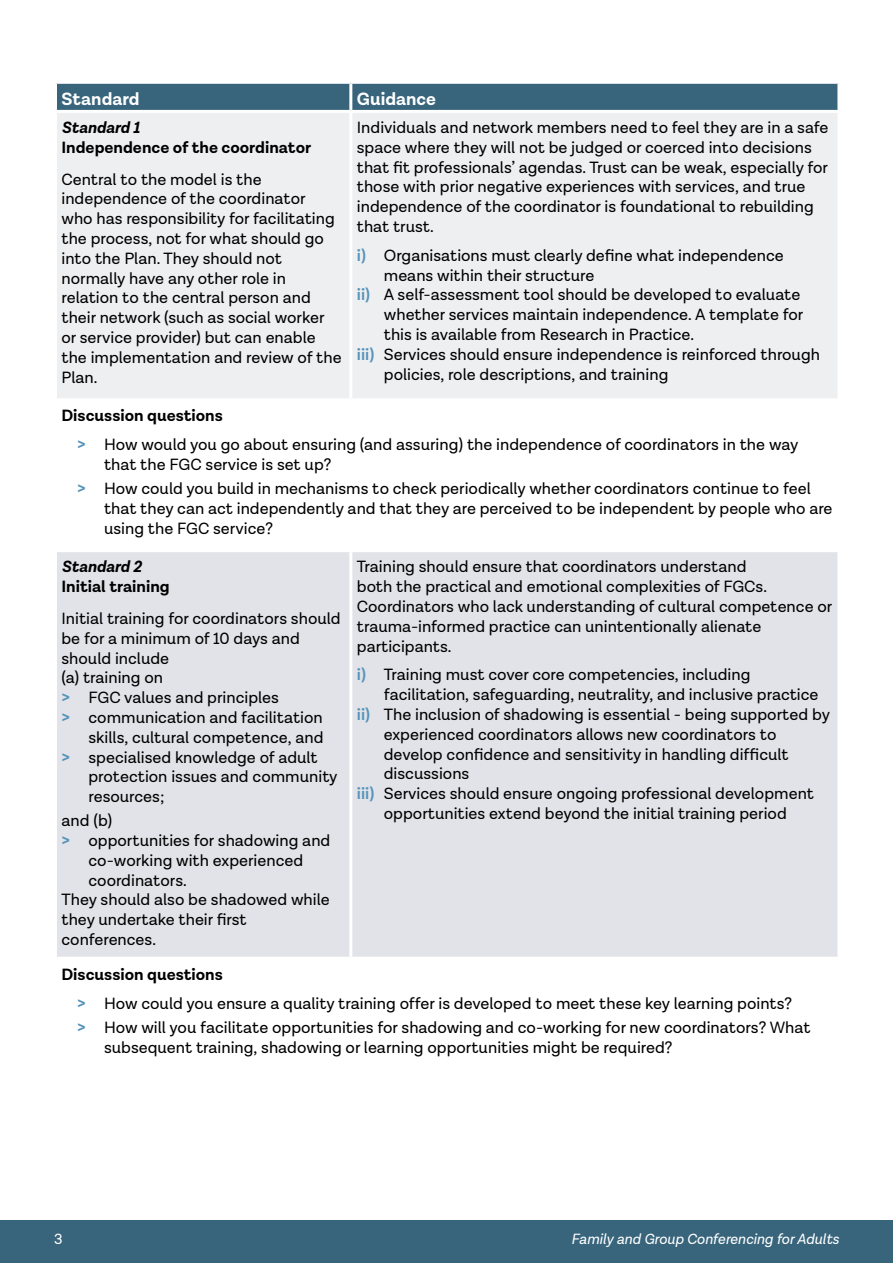
<style>
.page{position:relative;width:893px;height:1263px;background:#fff}
.page>*{position:absolute;margin:0;border:0;box-sizing:border-box;transform-origin:0 0}
.t1{font:700 18px "Lota Grotesque Alt 1";color:#fff}
.t2{font:600 18px "Lota Grotesque Alt 1";color:#fff}
.t3{font:16.5px/19.8px "Lota Grotesque Alt 1";color:#000}
.t4{font:700 16.5px "Lota Grotesque Alt 1";color:#000}
.t5{font:italic 700 16.5px "Lota Grotesque Alt 1";color:#000}
.t6{font:italic 15px "Lota Grotesque Alt 1";color:#fff}
.s1{font-weight:600;color:#5693ba}
.s2{font-weight:700}
.s3{font-weight:700;color:#5693ba}
</style>
<div class="page">
<div style="left:0;top:1220px;width:893px;height:43px;background:#38657c"></div>
<div style="left:57px;top:84px;width:780px;height:26px;background:#38657c"></div>
<div style="left:57px;top:113px;width:780px;height:285px;background:#eeeff1"></div>
<div style="left:57px;top:552px;width:780px;height:405px;background:#e1e3e8"></div>
<hr style="left:349px;top:84px;width:3px;height:26px;background:#fff">
<hr style="left:349px;top:113px;width:3px;height:285px;background:#fff">
<hr style="left:349px;top:552px;width:3px;height:405px;background:#fff">
<p class="t1" style="left:62px;top:89px;width:80px">Standard</p>
<p class="t1" style="left:357px;top:89px;width:81px">Guidance</p>
<p class="t5" style="left:62px;top:118px;width:80px">Standard 1</p>
<p class="t4" style="left:62px;top:138px;width:251px">Independence of the coordinator</p>
<p class="t3" style="left:62px;top:170px;width:282px">Central to the model is the independence of the coordinator<br>who has responsibility for facilitating the process, not for what should go into the Plan. They should not normally have any other role in relation to the central person and their network (such as social worker or service provider) but can enable the implementation and review of the<br>Plan.</p>
<p class="t3" style="left:357px;top:118px;width:473px">Individuals and network members need to feel they are in a safe space where they will not be judged or coerced into decisions that fit professionals’ agendas. Trust can be weak, especially for those with prior negative experiences with services, and true independence of the coordinator is foundational to rebuilding that trust.</p>
<p class="t3" style="left:357px;top:246px;width:428px"><span class="s1">i)</span> Organisations must clearly define what independence</p>
<p class="t3" style="left:384px;top:266px;width:212px">means within their structure</p>
<p class="t3" style="left:357px;top:285px;width:445px"><span class="s1">ii)</span> A self-assessment tool should be developed to evaluate</p>
<p class="t3" style="left:384px;top:305px;width:421px">whether services maintain independence. A template for</p>
<p class="t3" style="left:384px;top:325px;width:312px">this is available from Research in Practice.</p>
<p class="t3" style="left:357px;top:345px;width:465px"><span class="s1">iii)</span> Services should ensure independence is reinforced through</p>
<p class="t3" style="left:384px;top:365px;width:286px">policies, role descriptions, and training</p>
<p class="t3" style="left:77px;top:402px;width:723px;line-height:28.8px;text-indent:-16px"><span class="s2">Discussion questions<br></span><span class="s3">&gt;</span> How would you go about ensuring (and assuring) the independence of coordinators in the way</p>
<p class="t3" style="left:77px;top:453px;width:735px;line-height:24px;text-indent:27px">that the FGC service is set up?<br><span class="s3">&gt;</span> How could you build in mechanisms to check periodically whether coordinators continue to feel</p>
<p class="t3" style="left:104px;top:499px;width:730px">that they can act independently and that they are perceived to be independent by people who are using the FGC service?</p>
<p class="t5" style="left:62px;top:557px;width:82px">Standard 2</p>
<p class="t4" style="left:62px;top:577px;width:110px">Initial training</p>
<p class="t3" style="left:62px;top:609px;width:281px">Initial training for coordinators should be for a minimum of 10 days and should include<br>(a) training on<br><span class="s3">&gt;</span> FGC values and principles<br><span class="s3">&gt;</span> communication and facilitation</p>
<p class="t3" style="left:88px;top:728px;width:236px">skills, cultural competence, and</p>
<p class="t3" style="left:62px;top:747px;width:258px"><span class="s3">&gt;</span> specialised knowledge of adult</p>
<p class="t3" style="left:88px;top:767px;width:251px">protection issues and community</p>
<p class="t3" style="left:88px;top:787px;width:77px">resources;</p>
<p class="t3" style="left:62px;top:811px;width:52px">and (b)</p>
<p class="t3" style="left:62px;top:831px;width:270px"><span class="s3">&gt;</span> opportunities for shadowing and</p>
<p class="t3" style="left:88px;top:851px;width:216px">co-working with experienced</p>
<p class="t3" style="left:88px;top:871px;width:100px">coordinators.</p>
<p class="t3" style="left:62px;top:890px;width:270px">They should also be shadowed while</p>
<p class="t3" style="left:62px;top:910px;width:187px">they undertake their first</p>
<p class="t3" style="left:62px;top:930px;width:96px">conferences.</p>
<p class="t3" style="left:357px;top:557px;width:477px">Training should ensure that coordinators understand<br>both the practical and emotional complexities of FGCs.<br>Coordinators who lack understanding of cultural competence or trauma-informed practice can unintentionally alienate participants.</p>
<p class="t3" style="left:357px;top:665px;width:395px"><span class="s1">i)</span> Training must cover core competencies, including</p>
<p class="t3" style="left:384px;top:685px;width:436px">facilitation, safeguarding, neutrality, and inclusive practice</p>
<p class="t3" style="left:357px;top:705px;width:475px"><span class="s1">ii)</span> The inclusion of shadowing is essential - being supported by</p>
<p class="t3" style="left:384px;top:725px;width:394px">experienced coordinators allows new coordinators to</p>
<p class="t3" style="left:384px;top:744px;width:406px">develop confidence and sensitivity in handling difficult</p>
<p class="t3" style="left:384px;top:764px;width:87px">discussions</p>
<p class="t3" style="left:357px;top:784px;width:459px"><span class="s1">iii)</span> Services should ensure ongoing professional development</p>
<p class="t3" style="left:384px;top:804px;width:404px">opportunities extend beyond the initial training period</p>
<p class="t3" style="left:77px;top:960px;width:716px;line-height:28.8px;text-indent:-16px"><span class="s2">Discussion questions<br></span><span class="s3">&gt;</span> How could you ensure a quality training offer is developed to meet these key learning points?</p>
<p class="t3" style="left:104px;top:1018px;width:708px;text-indent:-27px"><span class="s3">&gt;</span> How will you facilitate opportunities for shadowing and co-working for new coordinators? What subsequent training, shadowing or learning opportunities might be required?</p>
<p class="t2" style="left:53px;top:1231px;width:12px">3<sup>3</sup></p>
<p class="t6" style="left:571px;top:1231px;width:269px">Family and Group Conferencing for Adults</p>
</div>
